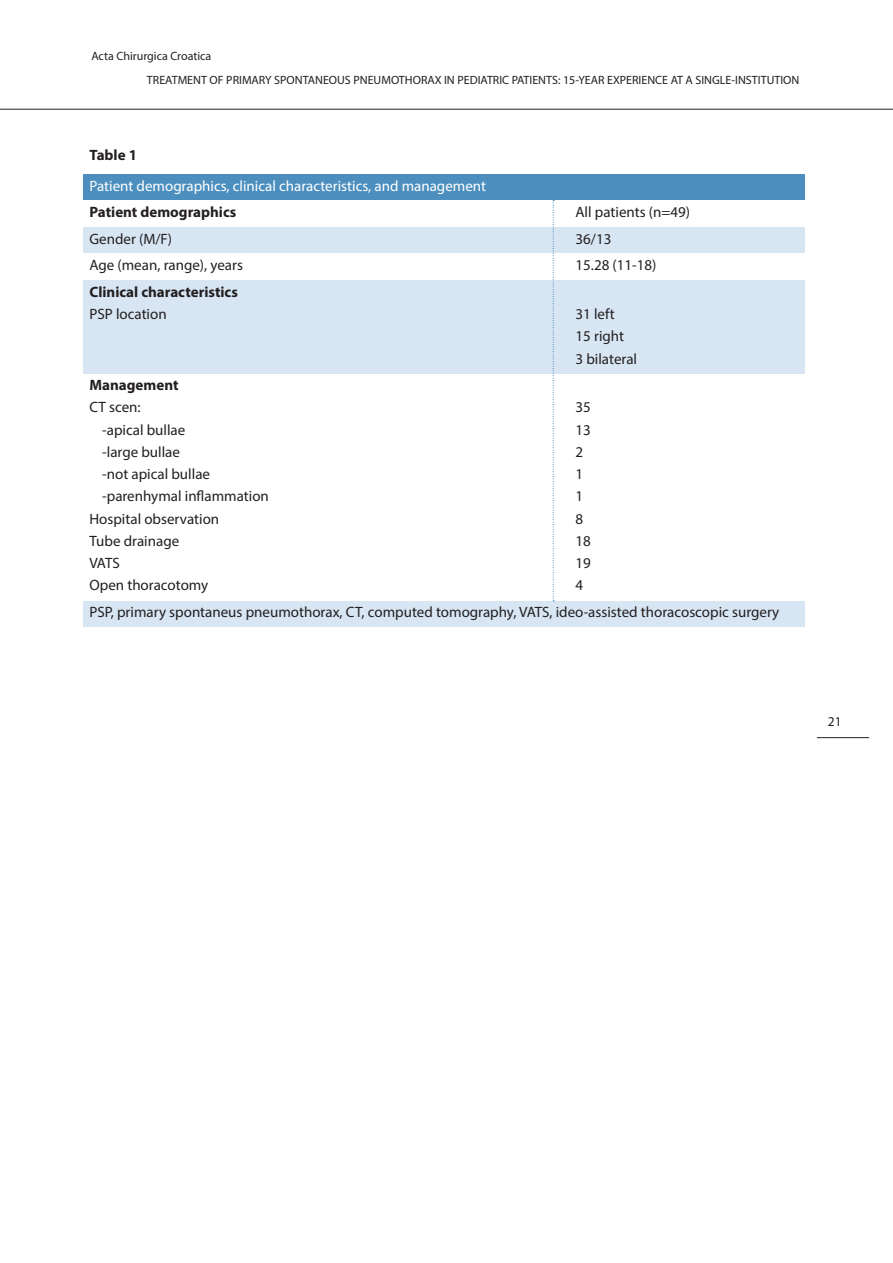
<style>
.page{position:relative;width:893px;height:1263px;background:#fff}
.page>*{position:absolute;margin:0;border:0;box-sizing:border-box;transform-origin:0 0}
.t1{font:15px/22.2px "Myriad Pro";color:#231f20}
.t2{font:700 15px "Myriad Pro";color:#231f20}
.t3{font:15px "Myriad Pro";color:#fff}
.t4{font:13.5px "Myriad Pro";color:#231f20}
.t5{font:12px "Myriad Pro";color:#231f20}
</style>
<div class="page">
<hr style="left:817px;top:737px;width:52px;height:1px;background:#231f20">
<hr style="left:0;top:109px;width:893px;height:1px;background:#231f20">
<div style="left:84px;top:174px;width:721px;height:26px;background:#4c8fbe"></div>
<div style="left:84px;top:227px;width:721px;height:26px;background:#d8e6f4"></div>
<div style="left:84px;top:281px;width:721px;height:93px;background:#d8e6f4"></div>
<div style="left:84px;top:601px;width:721px;height:26px;background:#d8e6f4"></div>
<svg style="left:553px;top:200px;width:1px;height:401px"></svg>
<p class="t5" style="left:91px;top:49px;width:121px">Acta Chirurgica Croatica</p>
<p class="t5" style="left:147px;top:73px;width:654px">TREATMENT OF PRIMARY SPONTANEOUS PNEUMOTHORAX IN PEDIATRIC PATIENTS: 15-YEAR EXPERIENCE AT A SINGLE-INSTITUTION</p>
<p class="t2" style="left:89px;top:145px;width:49px">Table 1</p>
<p class="t3" style="left:89px;top:177px;width:398px">Patient demographics, clinical characteristics, and management</p>
<p class="t2" style="left:89px;top:202px;width:148px">Patient demographics</p>
<p class="t1" style="left:575px;top:201px;width:116px">All patients (n=49)</p>
<p class="t1" style="left:89px;top:227px;width:84px">Gender (M/F)</p>
<p class="t1" style="left:575px;top:227px;width:37px">36/13</p>
<p class="t1" style="left:89px;top:254px;width:155px">Age (mean, range), years</p>
<p class="t1" style="left:575px;top:254px;width:82px">15.28 (11-18)</p>
<p class="t2" style="left:89px;top:282px;width:150px">Clinical characteristics</p>
<p class="t1" style="left:89px;top:303px;width:79px">PSP location</p>
<p class="t1" style="left:575px;top:303px;width:63px">31 left<br>15 right<br>3 bilateral</p>
<p class="t2" style="left:89px;top:375px;width:91px">Management</p>
<p class="t1" style="left:89px;top:396px;width:53px">CT scen:</p>
<p class="t1" style="left:575px;top:396px;width:17px">35</p>
<p class="t1" style="left:102px;top:418px;width:85px">-apical bullae</p>
<p class="t1" style="left:575px;top:418px;width:17px">13</p>
<p class="t1" style="left:102px;top:440px;width:79px">-large bullae</p>
<p class="t1" style="left:575px;top:440px;width:9px">2</p>
<p class="t1" style="left:102px;top:463px;width:109px">-not apical bullae</p>
<p class="t1" style="left:575px;top:463px;width:9px">1</p>
<p class="t1" style="left:102px;top:485px;width:168px">-parenhymal inflammation</p>
<p class="t1" style="left:575px;top:485px;width:9px">1</p>
<p class="t1" style="left:89px;top:507px;width:131px">Hospital observation</p>
<p class="t1" style="left:575px;top:507px;width:9px">8</p>
<p class="t1" style="left:89px;top:529px;width:91px">Tube drainage</p>
<p class="t1" style="left:575px;top:529px;width:17px">18</p>
<p class="t1" style="left:89px;top:552px;width:32px">VATS</p>
<p class="t1" style="left:575px;top:552px;width:17px">19</p>
<p class="t1" style="left:89px;top:574px;width:120px">Open thoracotomy</p>
<p class="t1" style="left:89px;top:572px;width:691px;line-height:26.5px;text-indent:486px">4<br>PSP, primary spontaneus pneumothorax, CT, computed tomography, VATS, ideo-assisted thoracoscopic surgery</p>
<p class="t4" style="left:828px;top:713px;width:15px">21</p>
</div>
